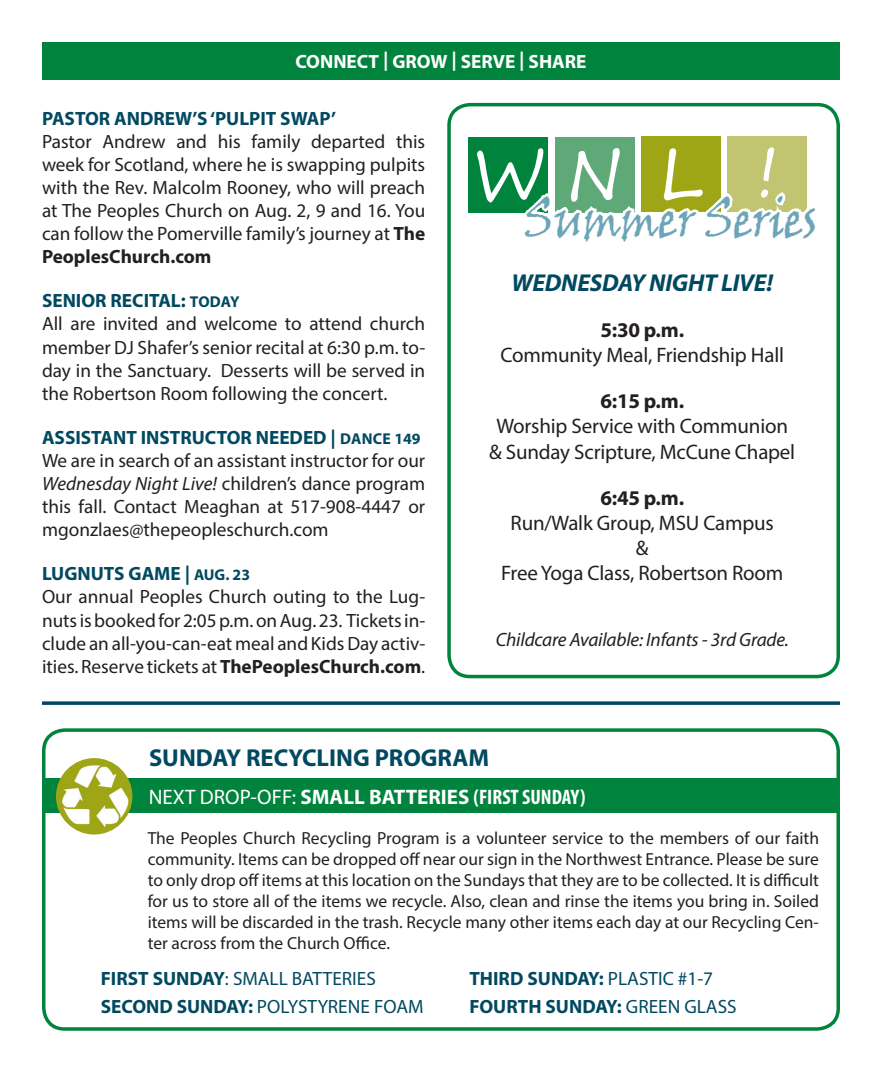
<style>
.page{position:relative;width:882px;height:1071px;background:#fff}
.page>*{position:absolute;margin:0;border:0;box-sizing:border-box;transform-origin:0 0}
.t1{font:70.17px "Segoe Print";color:#fff}
.t2{font:53.9px "Viner Hand ITC";color:#6ca4b8;scale:.8 1}
.t3{font:700 24.5px "Myriad Pro";color:#004960}
.t4{font:italic 700 24.5px "Myriad Pro";letter-spacing:-.01em;color:#004960}
.t5{font:21px "Myriad Pro";letter-spacing:-.01em;color:#231f20}
.t6{font:700 21px "Myriad Pro";color:#fff}
.t7{font:700 21px "Myriad Pro";color:#231f20}
.t8{font:19.25px/23.1px "Myriad Pro";color:#231f20;text-align:justify}
.t9{font:700 19.25px "Myriad Pro";color:#004960}
.t10{font:19.25px "Myriad Pro";color:#004960}
.t11{font:italic 19.25px "Myriad Pro";letter-spacing:-.01em;color:#231f20}
.t12{font:700 19.25px "Myriad Pro";color:#fff}
.t13{font:17.5px/21px "Myriad Pro";color:#231f20;text-align:justify}
.s1{font-weight:700}
.s2{font-size:15.75px}
.s3{font-style:italic}
.s4{font-weight:400}
.s5{font-stretch:condensed}
</style>
<div class="page">
<div style="left:447px;top:103px;width:393px;height:575px;border:4px solid #00843d;border-radius:21px"></div>
<svg style="left:42px;top:701px;width:798px;height:4px"></svg>
<div style="left:42px;top:728px;width:798px;height:303px;border:4px solid #00843d;border-radius:21px"></div>
<div style="left:44px;top:779px;width:796px;height:34px;background:#00843d"></div>
<img style="left:56px;top:758px;width:76px;height:77px;border-radius:38px">
<div style="left:468px;top:137px;width:80px;height:76px;background:#00843d"></div>
<svg style="left:520px;top:102px;width:320px;height:263px"></svg>
<div style="left:42px;top:42px;width:798px;height:38px;background:#00843d"></div>
<p class="t12" style="left:295px;top:49px;width:293px">CONNECT | GROW | SERVE | SHARE</p>
<p class="t9" style="left:42px;top:106px;width:296px">PASTOR ANDREW’S ‘PULPIT SWAP’</p>
<p class="t8" style="left:42px;top:129px;width:385px">Pastor Andrew and his family departed this week for Scotland, where he is swapping pulpits with the Rev. Malcolm Rooney, who will preach at The Peoples Church on Aug. 2, 9 and 16. You can follow the Pomerville family’s journey at <span class="s1">The PeoplesChurch.com</span></p>
<p class="t9" style="left:42px;top:288px;width:199px">SENIOR RECITAL: <span class="s2">TODAY</span></p>
<p class="t8" style="left:42px;top:312px;width:385px">All are invited and welcome to attend church member DJ Shafer’s senior recital at 6:30 p.m. to&shy;day in the Sanctuary. Desserts will be served in the Robertson Room following the concert.</p>
<p class="t9" style="left:42px;top:425px;width:380px">ASSISTANT INSTRUCTOR NEEDED | <span class="s2">DANCE 149</span></p>
<p class="t8" style="left:42px;top:449px;width:385px">We are in search of an assistant instructor for our <span class="s3">Wednesday Night Live!</span> children’s dance program this fall. Contact Meaghan at 517-908-4447 or mgonzlaes@thepeopleschurch.com</p>
<p class="t9" style="left:42px;top:561px;width:210px">LUGNUTS GAME | <span class="s2">AUG. 23</span></p>
<p class="t8" style="left:42px;top:585px;width:385px">Our annual Peoples Church outing to the Lug&shy;nuts is booked for 2:05 p.m. on Aug. 23. Tickets in&shy;clude an all-you-can-eat meal and Kids Day activ&shy;ities. Reserve tickets at <span class="s1">ThePeoplesChurch.com</span>.</p>
<p class="t1" style="left:472px;top:111px;width:152px">W N</p>
<p class="t1" style="left:659px;top:111px;width:46px">L</p>
<p class="t1" style="left:756px;top:111px;width:24px">!</p>
<p class="t2" style="left:525px;top:185px;width:368px">Summer Series</p>
<p class="t4" style="left:511px;top:266px;width:263px">WEDNESDAY NIGHT LIVE!</p>
<p class="t7" style="left:600px;top:316px;width:85px">5:30 p.m.</p>
<p class="t5" style="left:500px;top:342px;width:285px">Community Meal, Friendship Hall</p>
<p class="t7" style="left:600px;top:388px;width:85px">6:15 p.m.</p>
<p class="t5" style="left:496px;top:413px;width:293px">Worship Service with Communion</p>
<p class="t5" style="left:489px;top:439px;width:308px">&amp; Sunday Scripture, McCune Chapel</p>
<p class="t7" style="left:600px;top:484px;width:85px">6:45 p.m.</p>
<p class="t5" style="left:511px;top:510px;width:265px">Run/Walk Group, MSU Campus</p>
<p class="t5" style="left:636px;top:535px;width:14px">&amp;</p>
<p class="t5" style="left:501px;top:560px;width:284px">Free Yoga Class, Robertson Room</p>
<p class="t11" style="left:496px;top:627px;width:295px">Childcare Available: Infants - 3rd Grade.</p>
<p class="t3" style="left:149px;top:742px;width:342px">SUNDAY RECYCLING PROGRAM</p>
<p class="t6" style="left:149px;top:783px;width:439px"><span class="s4">NEXT DROP-OFF:</span> SMALL BATTERIES <span class="s5">(FIRST SUNDAY)</span></p>
<p class="t13" style="left:148px;top:827px;width:673px">The Peoples Church Recycling Program is a volunteer service to the members of our faith community. Items can be dropped off near our sign in the Northwest Entrance. Please be sure to only drop off items at this location on the Sundays that they are to be collected. It is difficult for us to store all of the items we recycle. Also, clean and rinse the items you bring in. Soiled items will be discarded in the trash. Recycle many other items each day at our Recycling Cen&shy;ter across from the Church Office.</p>
<p class="t10" style="left:101px;top:967px;width:277px"><span class="s1">FIRST SUNDAY</span>: SMALL BATTERIES</p>
<p class="t10" style="left:101px;top:995px;width:324px"><span class="s1">SECOND SUNDAY:</span> POLYSTYRENE FOAM</p>
<p class="t9" style="left:469px;top:966px;width:245px">THIRD SUNDAY: <span class="s4">PLASTIC #1-7</span></p>
<p class="t9" style="left:469px;top:994px;width:269px">FOURTH SUNDAY: <span class="s4">GREEN GLASS</span></p>
</div>
